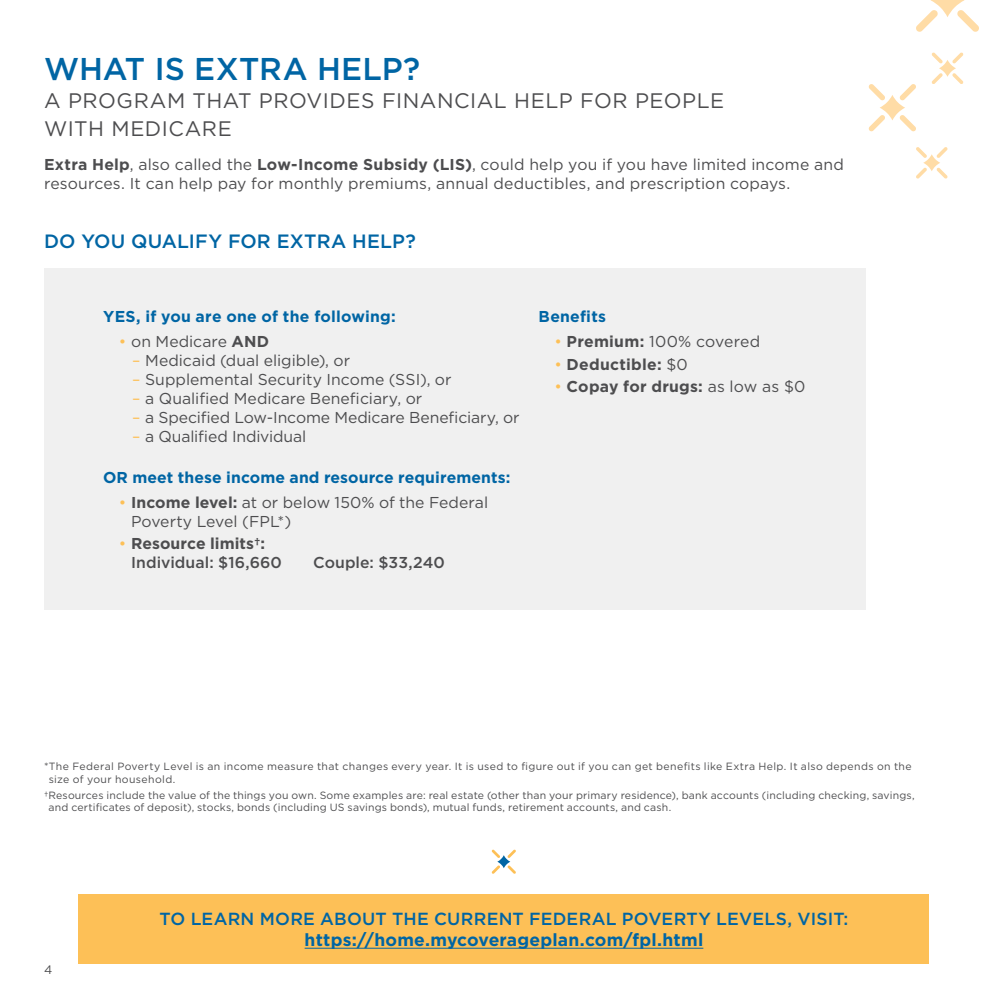
<style>
.page{position:relative;width:1008px;height:1008px;background:#fff}
.page>*{position:absolute;margin:0;border:0;box-sizing:border-box;transform-origin:0 0}
.t1{font:500 31.5px "Gotham";color:#0065a4}
.t2{font:21px/28px "Gotham";letter-spacing:.025em;color:#4d4d4f}
.t3{font:500 19.25px "Gotham";letter-spacing:.01em;color:#0065a4}
.t4{font:500 17.5px "Gotham";letter-spacing:.015em;color:#0065a4}
.t5{font:700 17.5px "Gotham";letter-spacing:.01em;color:#0065a4}
.t6{font:15.75px/18.9px "Gotham";letter-spacing:.005em;color:#4d4d4f}
.t7{font:700 15.75px "Gotham";letter-spacing:.01em;color:#0065a4}
.t8{font:500 15.75px/18.9px "Gotham";letter-spacing:.005em;color:#4d4d4f}
.t9{font:700 15.75px "Gotham";letter-spacing:.015em;color:#4d4d4f}
.t10{font:12.25px "Gotham";color:#4d4d4f}
.t11{font:10.5px/12.6px "Gotham";letter-spacing:.02em;color:#4d4d4f}
.s1{font-weight:700}
.s2{color:#fdc057}
.s3{font-weight:400;color:#fdc057}
.s4{font-weight:400}
</style>
<div class="page">
<svg style="left:916px;top:0;width:63px;height:32px"></svg>
<svg style="left:869px;top:84px;width:47px;height:48px"></svg>
<svg style="left:932px;top:52px;width:31px;height:32px"></svg>
<svg style="left:916px;top:147px;width:32px;height:32px"></svg>
<svg style="left:492px;top:850px;width:24px;height:24px"></svg>
<div style="left:44px;top:268px;width:822px;height:342px;background:#f0f0f0"></div>
<div style="left:79px;top:894px;width:850px;height:70px;background:#fdc057"></div>
<hr style="left:305px;top:948px;width:398px;height:1px;background:#0065a4">
<h1 class="t1" style="left:44px;top:49px;width:378px">WHAT IS EXTRA HELP?</h1>
<h2 class="t2" style="left:44px;top:86px;width:682px">A PROGRAM THAT PROVIDES FINANCIAL HELP FOR PEOPLE<br>WITH MEDICARE</h2>
<p class="t6" style="left:44px;top:155px;width:801px"><span class="s1">Extra Help</span>, also called the <span class="s1">Low-Income Subsidy (LIS)</span>, could help you if you have limited income and resources. It can help pay for monthly premiums, annual deductibles, and prescription copays.</p>
<p class="t3" style="left:44px;top:228px;width:373px">DO YOU QUALIFY FOR EXTRA HELP?</p>
<p class="t7" style="left:103px;top:306px;width:294px">YES, if you are one of the following:</p>
<p class="t6" style="left:119px;top:332px;width:152px"><span class="s2">•</span> on Medicare <span class="s1">AND</span></p>
<p class="t6" style="left:132px;top:351px;width:220px"><span class="s2">–</span> Medicaid (dual eligible), or</p>
<p class="t6" style="left:132px;top:370px;width:321px"><span class="s2">–</span> Supplemental Security Income (SSI), or</p>
<p class="t6" style="left:132px;top:389px;width:292px"><span class="s2">–</span> a Qualified Medicare Beneficiary, or</p>
<p class="t6" style="left:132px;top:408px;width:389px"><span class="s2">–</span> a Specified Low-Income Medicare Beneficiary, or</p>
<p class="t6" style="left:132px;top:427px;width:176px"><span class="s2">–</span> a Qualified Individual</p>
<p class="t7" style="left:103px;top:467px;width:409px">OR meet these income and resource requirements:</p>
<p class="t6" style="left:131px;top:493px;width:359px;text-indent:-12px"><span class="s2">•</span> <span class="s1">Income level:</span> at or below 150% of the Federal<br>Poverty Level (FPL*)</p>
<p class="t8" style="left:131px;top:534px;width:152px;text-indent:-12px"><span class="s3">•</span> <span class="s1">Resource limits†:<br></span>Individual: $16,660</p>
<p class="t8" style="left:313px;top:553px;width:133px">Couple: $33,240</p>
<p class="t7" style="left:539px;top:306px;width:69px">Benefits</p>
<p class="t6" style="left:554px;top:332px;width:207px"><span class="s2">•</span> <span class="s1">Premium:</span> 100% covered</p>
<p class="t9" style="left:554px;top:354px;width:135px"><span class="s3">•</span> Deductible: <span class="s4">$0</span></p>
<p class="t9" style="left:554px;top:376px;width:253px"><span class="s3">•</span> Copay for drugs: <span class="s4">as low as $0</span></p>
<p class="t11" style="left:49px;top:760px;width:864px;text-indent:-5px">*The Federal Poverty Level is an income measure that changes every year. It is used to figure out if you can get benefits like Extra Help. It also depends on the size of your household.</p>
<p class="t11" style="left:49px;top:789px;width:868px;text-indent:-4px">†Resources include the value of the things you own. Some examples are: real estate (other than your primary residence), bank accounts (including checking, savings, and certificates of deposit), stocks, bonds (including US savings bonds), mutual funds, retirement accounts, and cash.</p>
<p class="t10" style="left:44px;top:962px;width:10px">4</p>
<p class="t4" style="left:160px;top:908px;width:690px">TO LEARN MORE ABOUT THE CURRENT FEDERAL POVERTY LEVELS, VISIT:</p>
<p class="t5" style="left:305px;top:929px;width:400px">https://home.mycoverageplan.com/fpl.html</p>
</div>
